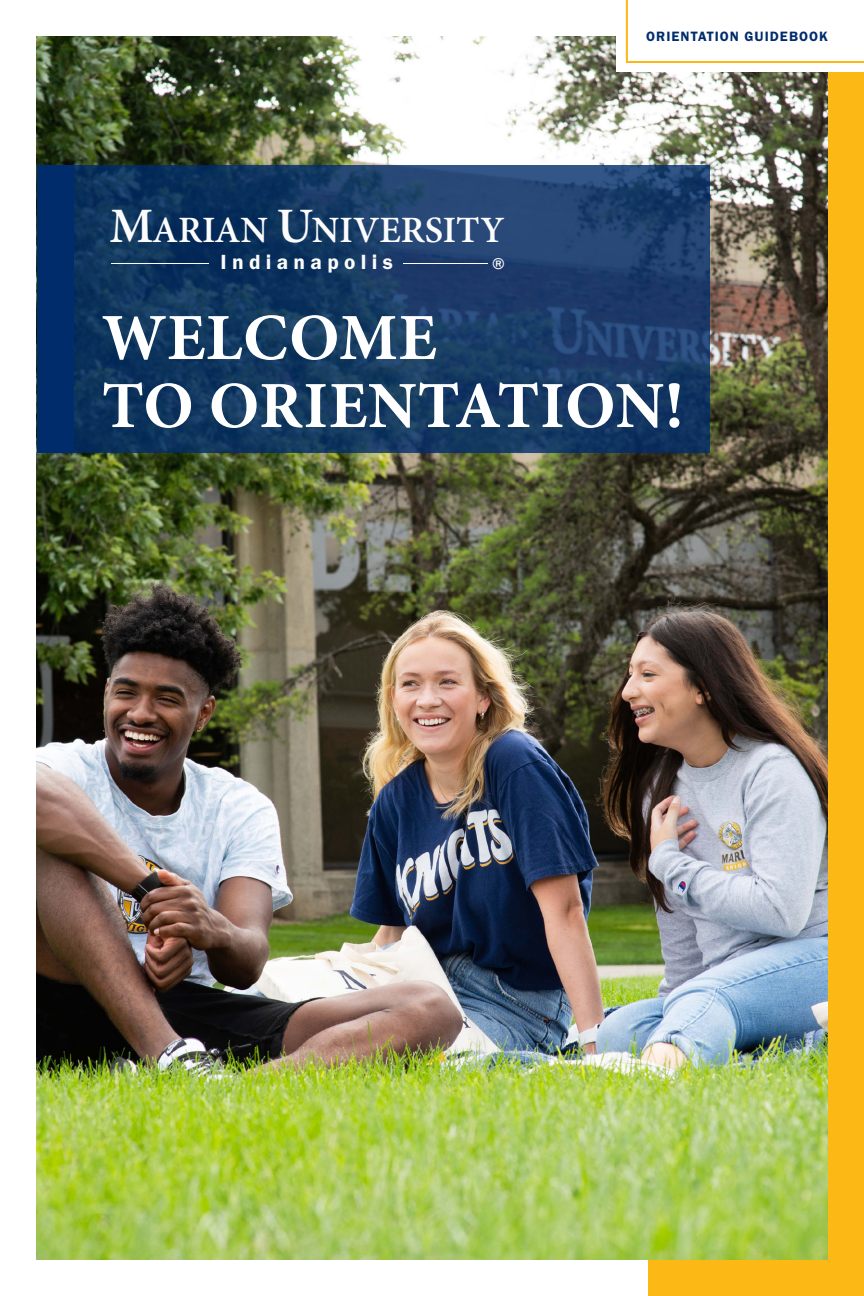
<style>
.page{position:relative;width:864px;height:1296px;background:#fff}
.page>*{position:absolute;margin:0;border:0;box-sizing:border-box;transform-origin:0 0}
.t1{font:700 66px "Minion Pro";letter-spacing:.01em;color:#fff}
.t2{font:600 37.2px "Minion Pro";color:#fcfcfc}
.t3{font:27.4px "ITC Franklin Gothic Std";color:#fcfcfc}
.t4{font:600 21.2px "Franklin Gothic";letter-spacing:.25em;color:#fcfcfc}
.t5{font:14px "Franklin Gothic URW Dem";letter-spacing:.075em;color:#002c6b}
.s1{font-size:49.6px}
</style>
<div class="page">
<div style="left:648px;top:0;width:216px;height:1296px;background:#fcb814"></div>
<img style="left:36px;top:36px;width:792px;height:1224px">
<div style="left:616px;top:0;width:248px;height:72px;background:#fff"></div>
<svg style="left:73px;top:165px;width:637px;height:288px;background:#163a65"></svg>
<hr style="left:111px;top:263px;width:97px;height:1px;background:#fcfcfc">
<hr style="left:403px;top:263px;width:85px;height:1px;background:#fcfcfc">
<svg style="left:626px;top:0;width:238px;height:63px"></svg>
<div style="left:37px;top:165px;width:36px;height:288px;background:#002c6b"></div>
<p class="t2" style="left:109px;top:204px;width:397px"><span class="s1">M</span>ARIAN <span class="s1">U</span>NIVERSITY</p>
<p class="t4" style="left:221px;top:249px;width:174px">Indianapolis</p>
<p class="t3" style="left:491px;top:252px;width:22px">®</p>
<p class="t5" style="left:646px;top:27px;width:183px">ORIENTATION GUIDEBOOK</p>
<p class="t1" style="left:102px;top:291px;width:337px">WELCOME</p>
<p class="t1" style="left:102px;top:359px;width:583px">TO ORIENTATION!</p>
</div>
